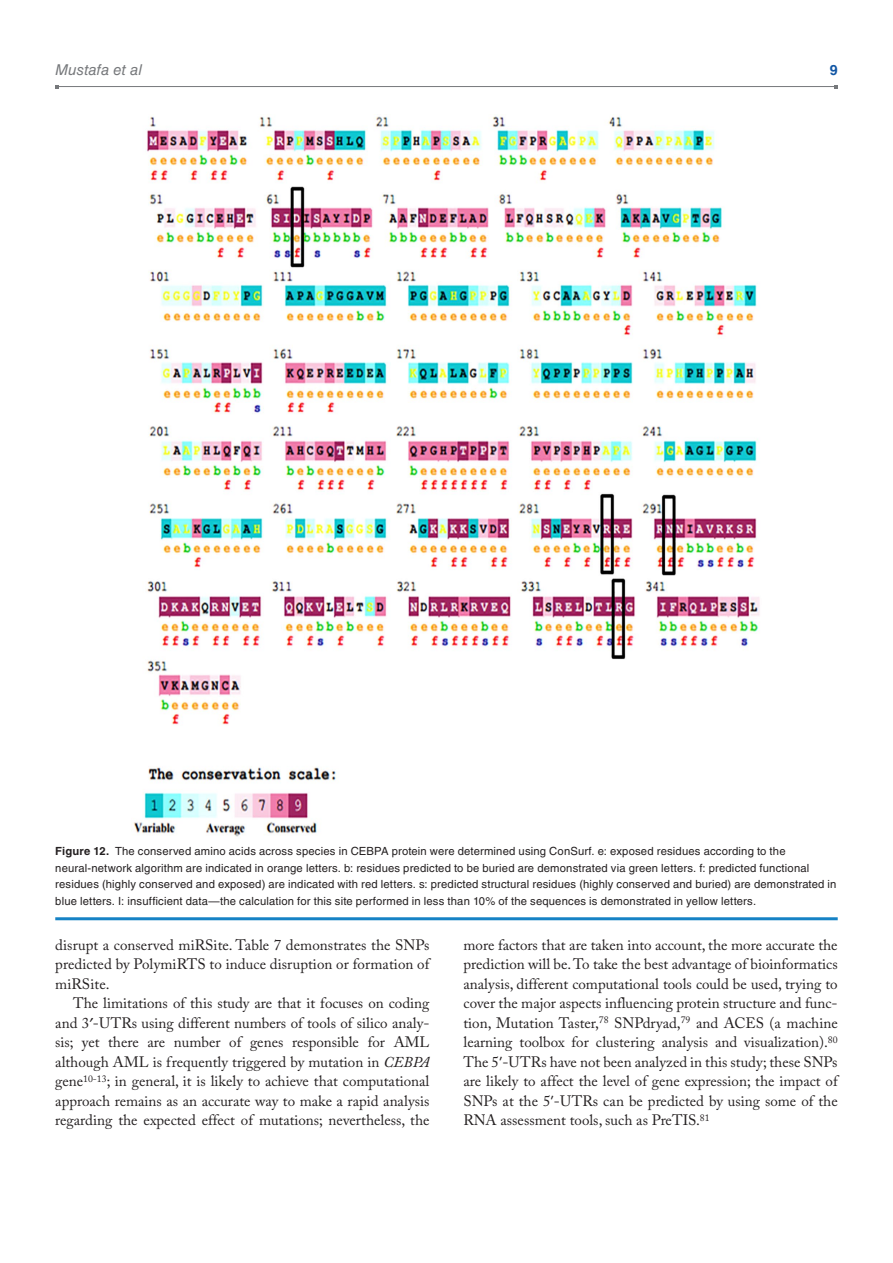
<style>
.page{position:relative;width:893px;height:1263px;background:#fff}
.page>*{position:absolute;margin:0;border:0;box-sizing:border-box;transform-origin:0 0}
.t1{font:15px/19.5px "Adobe Caslon Pro";color:#231f20;text-align:justify}
.t2{font:italic 15px "Helvetica LT Std";color:#76787b}
.t3{font:700 14.25px "Helvetica LT Std";color:#1055a4}
.t4{font:11.25px/16.5px "Helvetica LT Std";letter-spacing:.015em;color:#231f20}
.s1{font-weight:700}
.s2{font-family:"Doulos SIL"}
.s3{font-style:italic}
.s4{font-family:"Calibri"}
</style>
<div class="page">
<hr style="left:57px;top:86px;width:779px;height:1px;background:#76787b">
<hr style="left:55px;top:917px;width:783px;height:3px;background:#1582c5">
<img style="left:133px;top:116px;width:627px;height:721px">
<p class="t2" style="left:55px;top:61px;width:88px">Mustafa et al</p>
<p class="t3" style="left:830px;top:61px;width:9px">9</p>
<p class="t4" style="left:55px;top:843px;width:783px"><span class="s1">Figure 12.</span> The conserved amino acids across species in CEBPA protein were determined using ConSurf. e: exposed residues according to the neural-network algorithm are indicated in orange letters. b: residues predicted to be buried are demonstrated via green letters. f: predicted functional residues (highly conserved and exposed) are indicated with red letters. s: predicted structural residues (highly conserved and buried) are demonstrated in blue letters. I: insufficient data—the calculation for this site performed in less than 10% of the sequences is demonstrated in yellow letters.</p>
<p class="t1" style="left:55px;top:935px;width:376px">disrupt a conserved miRSite. Table 7 demonstrates the SNPs predicted by PolymiRTS to induce disruption or formation of miRSite.</p>
<p class="t1" style="left:55px;top:993px;width:376px;text-indent:18px">The limitations of this study are that it focuses on coding and 3<span class="s2">′</span>-UTRs using different numbers of tools of silico analy&shy;sis; yet there are number of genes responsible for AML although AML is frequently triggered by mutation in <span class="s3">CEBPA </span>gene<sup>10-13</sup>; in general, it is likely to achieve that computational approach remains as an accurate way to make a rapid analysis regarding the expected effect of mutations; nevertheless, the</p>
<p class="t1" style="left:463px;top:935px;width:376px">more factors that are taken into account, the more accurate the prediction will be. To take the best advantage of bioinformatics analysis, different computational tools could be used, trying to cover the major aspects influencing protein structure and func&shy;tion, Mutation Taster,<sup>78</sup> SNPdryad,<sup>79</sup> and ACES (a machine learning toolbox for clustering analysis and visualization).<sup>80<br></sup>The 5<span class="s4">′</span>-UTRs have not been analyzed in this study; these SNPs are likely to affect the level of gene expression; the impact of SNPs at the 5<span class="s4">′</span>-UTRs can be predicted by using some of the RNA assessment tools, such as PreTIS.<sup>81</sup></p>
</div>
